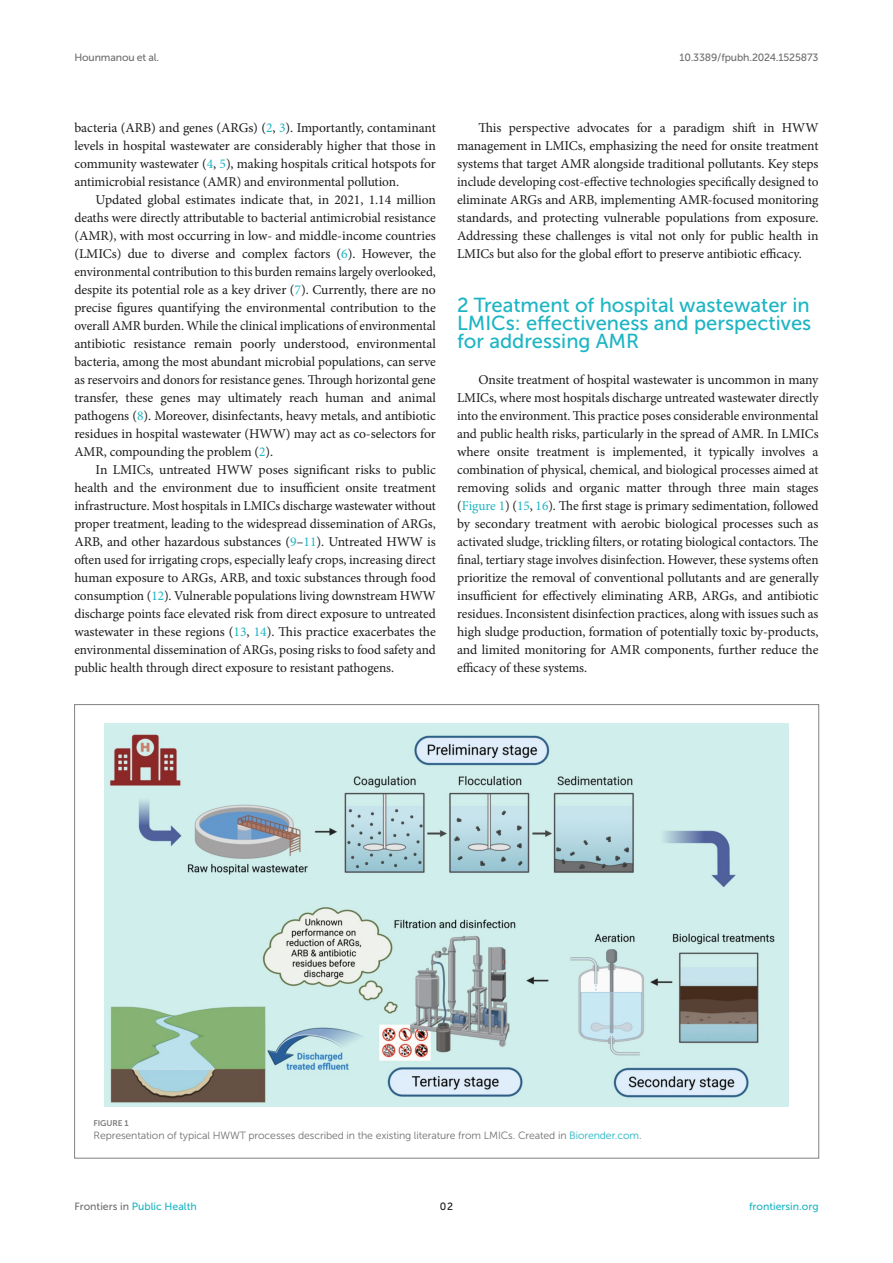
<style>
.page{position:relative;width:893px;height:1263px;background:#fff}
.page>*{position:absolute;margin:0;border:0;box-sizing:border-box;transform-origin:0 0}
.HEAD_1{font:20.25px/18px "Museo Sans 500";color:#1db5c3;text-align:justify}
.TEXT{font:13.5px/18px "Minion Pro";letter-spacing:-.005em;color:#1b1c1b;text-align:justify}
.INTRO_TEXT{font:13.5px/18px "Minion Pro";letter-spacing:-.005em;color:#1b1c1b;text-align:justify}
.FIG_LEG{font:10.5px "Museo Sans 300";letter-spacing:-.01em;color:#706f70}
.t1{font:10.5px "Museo Sans 500";letter-spacing:-.015em;color:#706f70}
.t2{font:10.5px "Museo Sans 500";color:#1db5c3}
.t3{font:10.5px "Museo Sans 500";color:#1b1c1b}
.FIG_HD{font:8.25px "Museo Sans 700";letter-spacing:-.01em;color:#7e7f7f}
.s1{color:#1db5c3}
.s2{color:#706f70}
</style>
<div class="page">
<img style="left:104px;top:723px;width:685px;height:384px">
<p class="t1" style="left:74px;top:51px;width:86px">Hounmanou et al.</p>
<p class="t1" style="left:679px;top:51px;width:141px">10.3389/fpubh.2024.1525873</p>
<p class="INTRO_TEXT" style="left:74px;top:119px;width:363px">bacteria (ARB) and genes (ARGs) (<span class="s1">2</span>, <span class="s1">3</span>). Importantly, contaminant levels in hospital wastewater are considerably higher that those in community wastewater (<span class="s1">4</span>, <span class="s1">5</span>), making hospitals critical hotspots for antimicrobial resistance (AMR) and environmental pollution.</p>
<p class="TEXT" style="left:74px;top:191px;width:363px;text-indent:21px">Updated global estimates indicate that, in 2021, 1.14 million deaths were directly attributable to bacterial antimicrobial resistance (AMR), with most occurring in low- and middle-income countries (LMICs) due to diverse and complex factors (<span class="s1">6</span>). However, the environmental contribution to this burden remains largely overlooked, despite its potential role as a key driver (<span class="s1">7</span>). Currently, there are no precise figures quantifying the environmental contribution to the overall AMR burden. While the clinical implications of environmental antibiotic resistance remain poorly understood, environmental bacteria, among the most abundant microbial populations, can serve as reservoirs and donors for resistance genes. Through horizontal gene transfer, these genes may ultimately reach human and animal pathogens (<span class="s1">8</span>). Moreover, disinfectants, heavy metals, and antibiotic residues in hospital wastewater (HWW) may act as co-selectors for AMR, compounding the problem (<span class="s1">2</span>).</p>
<p class="TEXT" style="left:74px;top:461px;width:363px;text-indent:21px">In LMICs, untreated HWW poses significant risks to public health and the environment due to insufficient onsite treatment infrastructure. Most hospitals in LMICs discharge wastewater without proper treatment, leading to the widespread dissemination of ARGs, ARB, and other hazardous substances (<span class="s1">9</span>–<span class="s1">11</span>). Untreated HWW is often used for irrigating crops, especially leafy crops, increasing direct human exposure to ARGs, ARB, and toxic substances through food consumption (<span class="s1">12</span>). Vulnerable populations living downstream HWW discharge points face elevated risk from direct exposure to untreated wastewater in these regions (<span class="s1">13</span>, <span class="s1">14</span>). This practice exacerbates the environmental dissemination of ARGs, posing risks to food safety and public health through direct exposure to resistant pathogens.</p>
<p class="TEXT" style="left:457px;top:119px;width:363px;text-indent:21px">This perspective advocates for a paradigm shift in HWW management in LMICs, emphasizing the need for onsite treatment systems that target AMR alongside traditional pollutants. Key steps include developing cost-effective technologies specifically designed to eliminate ARGs and ARB, implementing AMR-focused monitoring standards, and protecting vulnerable populations from exposure.<br>Addressing these challenges is vital not only for public health in LMICs but also for the global effort to preserve antibiotic efficacy.</p>
<p class="HEAD_1" style="left:457px;top:296px;width:356px">2 Treatment of hospital wastewater in LMICs: effectiveness and perspectives for addressing AMR</p>
<p class="TEXT" style="left:457px;top:371px;width:363px;text-indent:21px">Onsite treatment of hospital wastewater is uncommon in many LMICs, where most hospitals discharge untreated wastewater directly into the environment. This practice poses considerable environmental and public health risks, particularly in the spread of AMR. In LMICs where onsite treatment is implemented, it typically involves a combination of physical, chemical, and biological processes aimed at removing solids and organic matter through three main stages (<span class="s1">Figure 1</span>) (<span class="s1">15</span>, <span class="s1">16</span>). The first stage is primary sedimentation, followed by secondary treatment with aerobic biological processes such as activated sludge, trickling filters, or rotating biological contactors. The final, tertiary stage involves disinfection. However, these systems often prioritize the removal of conventional pollutants and are generally insufficient for effectively eliminating ARB, ARGs, and antibiotic residues. Inconsistent disinfection practices, along with issues such as high sludge production, formation of potentially toxic by-products, and limited monitoring for AMR components, further reduce the efficacy of these systems.</p>
<p class="FIG_HD" style="left:94px;top:1118px;width:37px">FIGURE 1</p>
<p class="FIG_LEG" style="left:94px;top:1130px;width:550px">Representation of typical HWWT processes described in the existing literature from LMICs. Created in <span class="s1">Biorender.com</span>.</p>
<p class="t2" style="left:74px;top:1200px;width:124px"><span class="s2">Frontiers in</span> Public Health</p>
<p class="t3" style="left:440px;top:1200px;width:15px">02</p>
<p class="t2" style="left:749px;top:1200px;width:71px">frontiersin.org</p>
</div>
